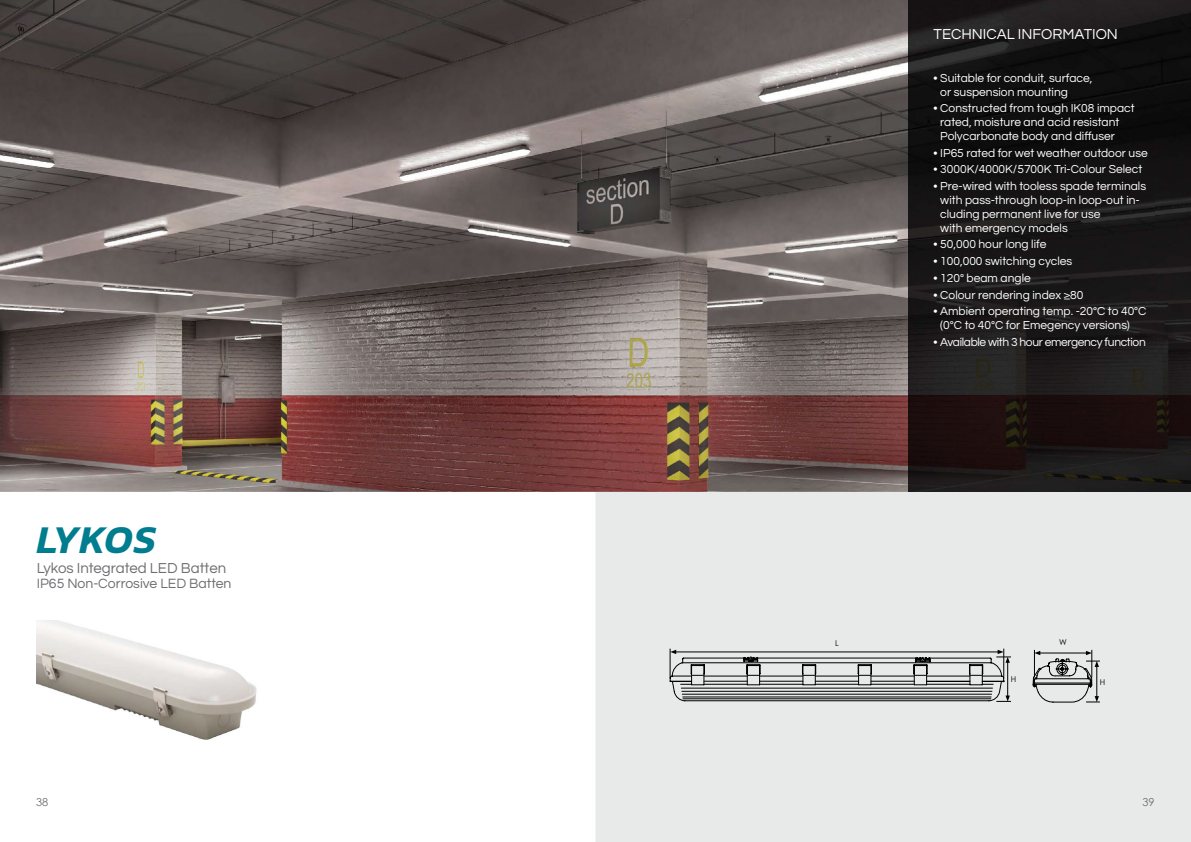
<style>
.page{position:relative;width:1191px;height:842px;background:#fff}
.page>*{position:absolute;margin:0;border:0;box-sizing:border-box;transform-origin:0 0}
.t1{font:italic 600 40px "Kanit";letter-spacing:-.015em;color:#007d8f}
.t2{font:15px "Questrial";color:#6d6e71}
.t3{font:15px "Questrial";color:#fff}
.t4{font:14px "Questrial";color:#6d6e71}
.t5{font:12px/13.9px "Questrial";color:#fff}
.t6{font:12px "Questrial";letter-spacing:-.03em;color:#fff}
.t7{font:11px "Century Gothic";color:#6d6e71}
.t8{font:8px "Century Gothic";color:#000}
</style>
<div class="page">
<div style="left:595px;top:492px;width:596px;height:350px;background:#e8e9e9"></div>
<img style="left:37px;top:621px;width:220px;height:119px">
<img style="left:0;top:0;width:908px;height:492px">
<img style="left:908px;top:0;width:283px;height:492px">
<hr style="left:674px;top:652px;width:325px;height:1px;background:#000">
<hr style="left:670px;top:649px;width:1px;height:30px;background:#000">
<hr style="left:1003px;top:649px;width:1px;height:30px;background:#000">
<hr style="left:757px;top:658px;width:160px;height:1px;background:#000">
<hr style="left:682px;top:662px;width:309px;height:1px;background:#000">
<hr style="left:682px;top:697px;width:309px;height:1px;background:#000">
<hr style="left:682px;top:694px;width:309px;height:1px;background:#000">
<hr style="left:682px;top:691px;width:310px;height:1px;background:#000">
<hr style="left:681px;top:688px;width:311px;height:1px;background:#000">
<hr style="left:683px;top:698px;width:307px;height:1px;background:#000">
<hr style="left:684px;top:700px;width:305px;height:1px;background:#000">
<svg style="left:669px;top:650px;width:91px;height:51px;background:#aeaeae"></svg>
<svg style="left:802px;top:664px;width:14px;height:21px"></svg>
<svg style="left:857px;top:664px;width:15px;height:21px"></svg>
<hr style="left:871px;top:684px;width:43px;height:1px;background:#000">
<hr style="left:871px;top:676px;width:43px;height:1px;background:#000">
<hr style="left:871px;top:681px;width:43px;height:1px;background:#000">
<hr style="left:815px;top:684px;width:43px;height:1px;background:#000">
<hr style="left:815px;top:676px;width:43px;height:1px;background:#000">
<hr style="left:815px;top:681px;width:43px;height:1px;background:#000">
<hr style="left:759px;top:684px;width:44px;height:1px;background:#000">
<hr style="left:759px;top:676px;width:44px;height:1px;background:#000">
<hr style="left:759px;top:681px;width:44px;height:1px;background:#000">
<hr style="left:704px;top:684px;width:43px;height:1px;background:#000">
<hr style="left:704px;top:676px;width:43px;height:1px;background:#000">
<hr style="left:704px;top:681px;width:43px;height:1px;background:#000">
<svg style="left:913px;top:650px;width:98px;height:52px;background:#aaa"></svg>
<svg style="left:1032px;top:650px;width:68px;height:53px;background:#b7b8b8"></svg>
<h1 class="t1" style="left:37px;top:508px;width:121px">LYKOS</h1>
<p class="t2" style="left:37px;top:560px;width:191px">Lykos Integrated LED Batten</p>
<p class="t4" style="left:37px;top:577px;width:196px">IP65 Non-Corrosive LED Batten</p>
<p class="t3" style="left:933px;top:27px;width:186px">TECHNICAL INFORMATION</p>
<p class="t5" style="left:940px;top:71px;width:154px;text-indent:-7px">• Suitable for conduit, surface, or suspension mounting</p>
<p class="t5" style="left:940px;top:102px;width:196px;text-indent:-7px">• Constructed from tough IK08 impact rated, moisture and acid resistant<br>Polycarbonate body and diffuser</p>
<p class="t5" style="left:933px;top:146px;width:216px">• IP65 rated for wet weather outdoor use</p>
<p class="t5" style="left:933px;top:163px;width:210px">• 3000K/4000K/5700K Tri-Colour Select</p>
<p class="t5" style="left:940px;top:180px;width:207px;text-indent:-7px">• Pre-wired with tooless spade terminals with pass-through loop-in loop-out in&shy;cluding permanent live for use<br>with emergency models</p>
<p class="t5" style="left:933px;top:238px;width:114px">• 50,000 hour long life</p>
<p class="t5" style="left:933px;top:255px;width:140px">• 100,000 switching cycles</p>
<p class="t5" style="left:933px;top:271px;width:99px">• 120° beam angle</p>
<p class="t5" style="left:933px;top:288px;width:151px">• Colour rendering index ≥80</p>
<p class="t5" style="left:940px;top:305px;width:208px;text-indent:-7px">• Ambient operating temp. -20°C to 40°C (0°C to 40°C for Emegency versions)</p>
<p class="t6" style="left:933px;top:336px;width:214px">• Available with 3 hour emergency function</p>
<p class="t8" style="left:835px;top:638px;width:5px">L</p>
<p class="t8" style="left:1059px;top:636px;width:9px">W</p>
<p class="t8" style="left:1011px;top:674px;width:7px">H</p>
<p class="t8" style="left:1099px;top:676px;width:7px">H</p>
<p class="t7" style="left:36px;top:794px;width:14px">38</p>
<p class="t7" style="left:1142px;top:794px;width:14px">39</p>
</div>
